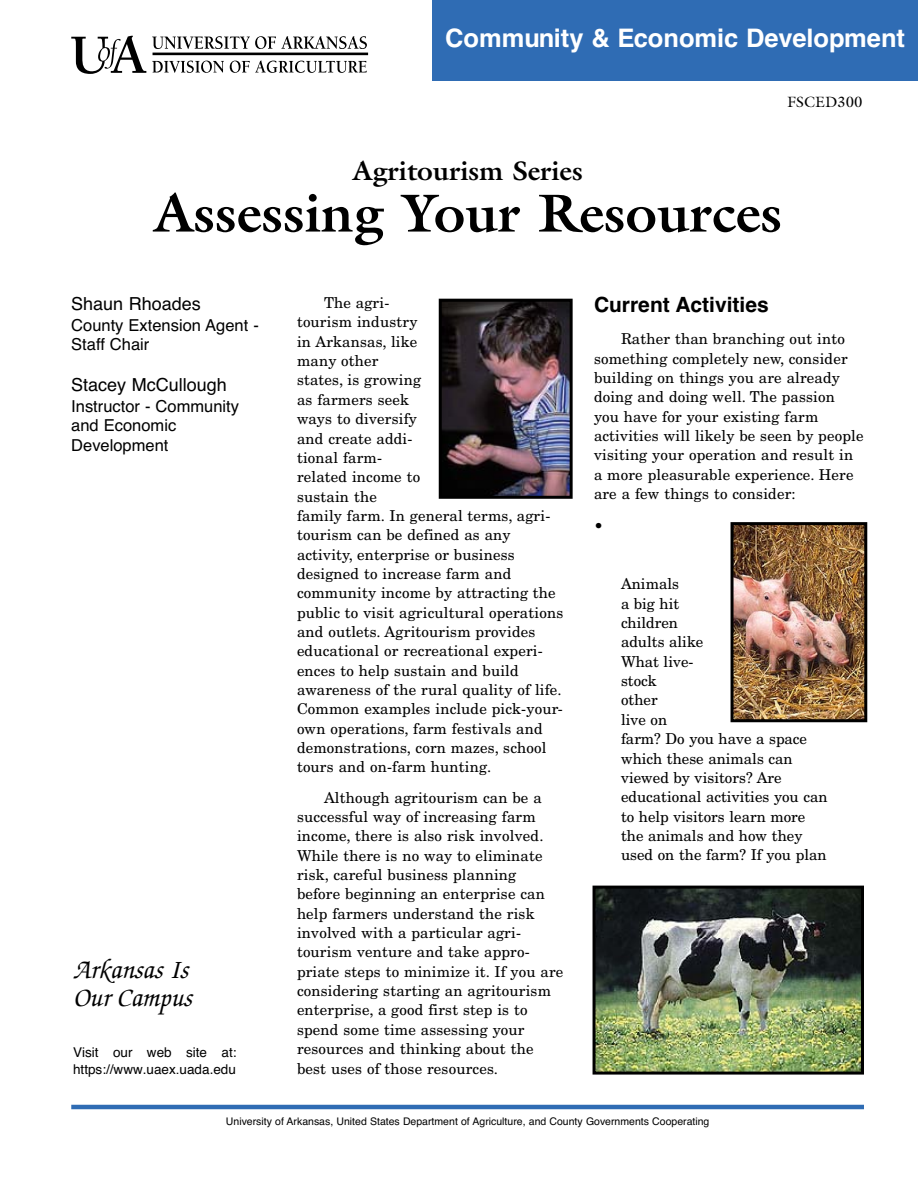
<style>
.page{position:relative;width:918px;height:1188px;background:#fff}
.page>*{position:absolute;margin:0;border:0;box-sizing:border-box;transform-origin:0 0}
.t1{font:700 54px "Galliard";color:#000}
.t2{font:italic 500 27px/28.5px "Zapf Chancery";color:#000}
.t3{font:700 27px "Galliard";color:#000}
.t4{font:700 25.5px "Helvetica";color:#fff}
.t5{font:700 21px "Helvetica";color:#000}
.t6{font:18px "Helvetica";color:#000}
.t7{font:16.5px/19.8px "Helvetica";color:#000}
.t8{font:15px/19.4px "New Century Schlbk";letter-spacing:.01em;color:#000}
.t9{font:15px "Galliard";color:#000}
.t10{font:700 15px "New Century Schlbk";color:#000}
.t11{font:13.5px/17.5px "Helvetica";color:#000}
.t12{font:10.5px "Helvetica";color:#000}
</style>
<div class="page">
<hr style="left:153px;top:53px;width:215px;height:2px;background:#000">
<hr style="left:71px;top:1105px;width:793px;height:4px;background:#2f6cb4">
<div style="left:432px;top:0;width:486px;height:81px;background:#2f6cb4"></div>
<svg style="left:71px;top:36px;width:75px;height:38px"></svg>
<svg style="left:152px;top:36px;width:215px;height:13px"></svg>
<svg style="left:152px;top:61px;width:72px;height:12px"></svg>
<svg style="left:230px;top:61px;width:137px;height:12px"></svg>
<img style="left:443px;top:303px;width:126px;height:192px">
<div style="left:439px;top:299px;width:134px;height:200px;border:3px solid #000"></div>
<img style="left:735px;top:526px;width:128px;height:192px">
<div style="left:731px;top:522px;width:136px;height:200px;border:3px solid #000"></div>
<img style="left:597px;top:890px;width:263px;height:181px">
<div style="left:593px;top:886px;width:271px;height:189px;border:3px solid #000"></div>
<h3 class="t4" style="left:445px;top:29px;width:461px">Community &amp; Economic Development</h3>
<p class="t9" style="left:788px;top:96px;width:76px">FSCED300</p>
<h2 class="t3" style="left:353px;top:160px;width:232px">Agritourism Series</h2>
<h1 class="t1" style="left:154px;top:193px;width:630px">Assessing Your Resources</h1>
<p class="t6" style="left:71px;top:297px;width:131px">Shaun Rhoades</p>
<p class="t7" style="left:71px;top:317px;width:188px">County Extension Agent -<br>Staff Chair</p>
<p class="t6" style="left:71px;top:378px;width:157px">Stacey McCullough</p>
<p class="t7" style="left:71px;top:398px;width:169px">Instructor - Community and Economic<br>Development</p>
<h2 class="t2" style="left:73px;top:958px;width:120px">Arkansas Is<br>Our Campus</h2>
<p class="t11" style="left:73px;top:1045px;width:165px">Visit our web site at: https://www.uaex.uada.edu</p>
<p class="t8" style="left:297px;top:294px;width:268px;text-indent:27px">The agri-<br>tourism industry<br>in Arkansas, like<br>many other<br>states, is growing<br>as farmers seek<br>ways to diversify<br>and create addi-<br>tional farm-<br>related income to<br>sustain the<br>family farm. In general terms, agri&shy;tourism can be defined as any activity, enterprise or business designed to increase farm and community income by attracting the public to visit agricultural operations and outlets. Agritourism provides educational or recreational experi&shy;ences to help sustain and build awareness of the rural quality of life.<br>Common examples include pick-your&shy;own operations, farm festivals and demonstrations, corn mazes, school tours and on-farm hunting.</p>
<p class="t8" style="left:297px;top:789px;width:268px;text-indent:27px">Although agritourism can be a successful way of increasing farm income, there is also risk involved.<br>While there is no way to eliminate risk, careful business planning<br>before beginning an enterprise can help farmers understand the risk involved with a particular agri&shy;tourism venture and take appro&shy;priate steps to minimize it. If you are considering starting an agritourism enterprise, a good first step is to spend some time assessing your resources and think ing about the best uses of those resources.</p>
<h3 class="t5" style="left:594px;top:297px;width:176px">Current Activities</h3>
<p class="t8" style="left:594px;top:331px;width:271px;text-indent:27px">Rather than branching out into something completely new, consider building on things you are already doing and doing well. The passion you have for your existing farm activities will likely be seen by people visiting your operation and result in a more pleasurable experience. Here are a few things to consider:</p>
<p class="t10" style="left:594px;top:520px;width:9px">•</p>
<p class="t8" style="left:621px;top:576px;width:208px">Animals<br>a big hit<br>children<br>adults alike<br>What live-<br>stock<br>other<br>live on<br>farm? Do you have a space which these animals can viewed by visitors? Are educational activities you can to help visitors learn more the animals and how they used on the farm? If you plan</p>
<p class="t12" style="left:226px;top:1118px;width:485px">University of Arkansas, United States Department of Agriculture, and County Governments Cooperating</p>
</div>
